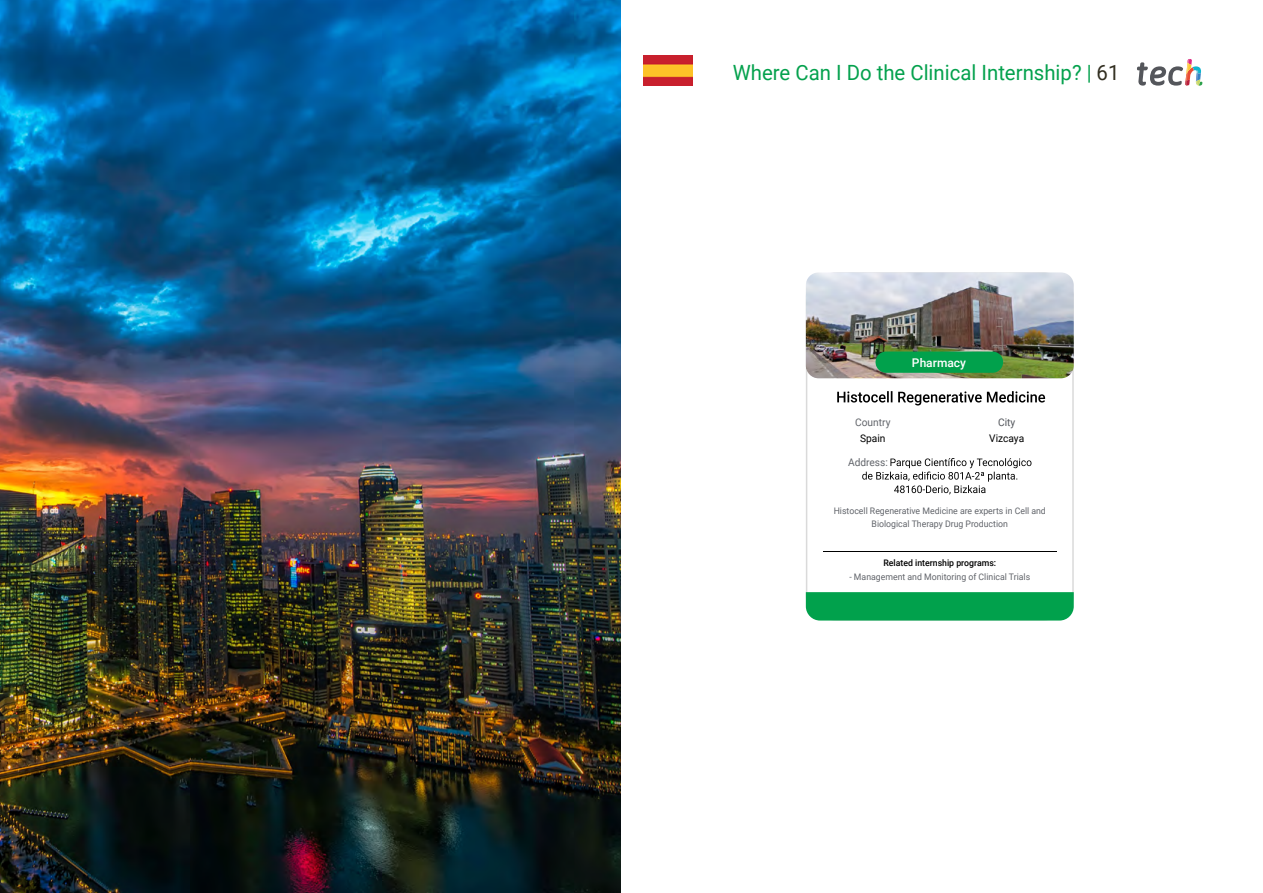
<style>
.page{position:relative;width:1263px;height:893px;background:#fff}
.page>*{position:absolute;margin:0;border:0;box-sizing:border-box;transform-origin:0 0}
.t1{font:21px "Roboto";color:#04a14d}
.t2{font:500 12px "Roboto";color:#fff}
.t3{font:10.5px "Roboto";color:#61646a}
.t4{font:10.5px "Roboto";color:#000}
.t5{font:10.5px "Roboto";color:#52555b}
.t6{font:9px/13.5px "Roboto";color:#61646a;text-align:center}
.t7{font:500 9px "Roboto";color:#000}
.s1{color:#312e20}
</style>
<div class="page">
<img style="left:0;top:0;width:621px;height:893px">
<svg style="left:805px;top:295px;width:269px;height:313px"></svg>
<img style="left:806px;top:272px;width:268px;height:106px">
<div style="left:875px;top:351px;width:128px;height:22px;background:#01a14c;border-radius:11px"></div>
<svg style="left:806px;top:592px;width:268px;height:29px;background:#08a351"></svg>
<hr style="left:823px;top:551px;width:234px;height:1px;background:#000">
<svg style="left:862px;top:458px;width:169px;height:36px"></svg>
<svg style="left:837px;top:391px;width:208px;height:14px"></svg>
<svg style="left:1137px;top:59px;width:65px;height:27px"></svg>
<img style="left:643px;top:55px;width:49px;height:31px">
<h1 class="t1" style="left:733px;top:57px;width:388px">Where Can I Do the Clinical Internship? | <span class="s1">61</span></h1>
<p class="t3" style="left:855px;top:415px;width:37px">Country</p>
<p class="t4" style="left:860px;top:431px;width:27px">Spain</p>
<p class="t3" style="left:848px;top:455px;width:41px">Address:</p>
<h2 class="t2" style="left:912px;top:354px;width:56px">Pharmacy</h2>
<p class="t5" style="left:998px;top:415px;width:19px">City</p>
<p class="t4" style="left:989px;top:431px;width:36px">Vizcaya</p>
<p class="t6" style="left:834px;top:503px;width:214px">Histocell Regenerative Medicine are experts in Cell and<br>Biological Therapy Drug Production</p>
<p class="t7" style="left:883px;top:557px;width:114px">Related internship programs:</p>
<p class="t6" style="left:849px;top:569px;width:182px">- Management and Monitoring of Clinical Trials</p>
</div>
